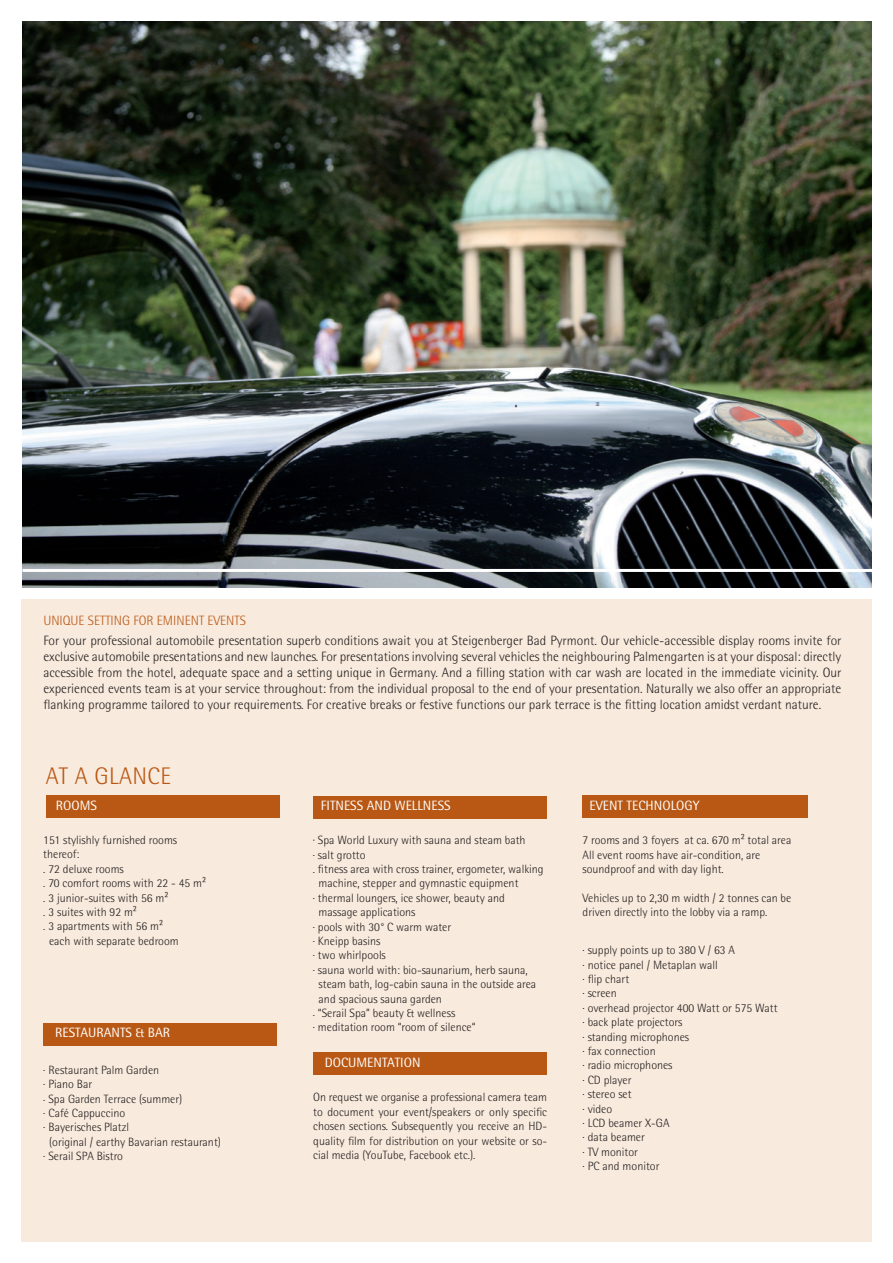
<style>
.page{position:relative;width:893px;height:1263px;background:#fff}
.page>*{position:absolute;margin:0;border:0;box-sizing:border-box;transform-origin:0 0}
.t1{font:300 24px "Rotis Semi Sans W1 G";letter-spacing:.02em;color:#b95814}
.t2{font:300 13.5px/16.2px "Rotis Semi Sans W1 G";color:#231f20;text-align:justify}
.t3{font:13.5px "Rotis Semi Sans W1 G";color:#fff}
.t4{font:300 13.5px "Rotis Semi Sans W1 G";color:#b95814}
.t5{font:300 12px/14.4px "Rotis Semi Sans W1 G";color:#231f20}
</style>
<div class="page">
<div style="left:21px;top:599px;width:851px;height:643px;background:#f8eadc"></div>
<div style="left:583px;top:795px;width:225px;height:23px;background:#b95814"></div>
<div style="left:46px;top:795px;width:234px;height:23px;background:#b95814"></div>
<div style="left:43px;top:1023px;width:234px;height:23px;background:#b95814"></div>
<div style="left:313px;top:1051px;width:234px;height:23px;background:#b95814"></div>
<div style="left:313px;top:796px;width:234px;height:23px;background:#b95814"></div>
<img style="left:22px;top:21px;width:850px;height:567px">
<hr style="left:22px;top:569px;width:851px;height:3px;background:#fff">
<p class="t4" style="left:43px;top:613px;width:204px">UNIQUE SETTING FOR EMINENT EVENTS</p>
<p class="t2" style="left:43px;top:632px;width:800px">For your professional automobile presentation superb conditions await you at Steigenberger Bad Pyrmont. Our vehicle-accessible display rooms invite for exclusive automobile presentations and new launches. For presentations involving several vehicles the neighbouring Palmengarten is at your disposal: directly accessible from the hotel, adequate space and a setting unique in Germany. And a filling station with car wash are located in the immediate vicinity. Our experienced events team is at your service throughout: from the individual proposal to the end of your presentation. Naturally we also offer an appropriate flanking programme tailored to your requirements. For creative breaks or festive functions our park terrace is the fitting location amidst verdant nature.</p>
<h1 class="t1" style="left:46px;top:762px;width:127px">AT A GLANCE</h1>
<p class="t3" style="left:56px;top:798px;width:43px">ROOMS</p>
<p class="t3" style="left:590px;top:797px;width:111px">EVENT TECHNOLOGY</p>
<p class="t3" style="left:321px;top:798px;width:132px">FITNESS AND WELLNESS</p>
<p class="t5" style="left:43px;top:833px;width:135px">151 stylishly furnished rooms</p>
<p class="t5" style="left:43px;top:847px;width:38px">thereof:</p>
<p class="t5" style="left:43px;top:862px;width:82px">. 72 deluxe rooms</p>
<p class="t5" style="left:43px;top:876px;width:164px">. 70 comfort rooms with 22 - 45 m²</p>
<p class="t5" style="left:43px;top:890px;width:127px">. 3 junior-suites with 56 m²</p>
<p class="t5" style="left:43px;top:905px;width:95px">. 3 suites with 92 m²</p>
<p class="t5" style="left:43px;top:919px;width:121px">. 3 apartments with 56 m²</p>
<p class="t5" style="left:49px;top:934px;width:131px">each with separate bedroom</p>
<p class="t3" style="left:55px;top:1025px;width:116px">RESTAURANTS &amp; BAR</p>
<p class="t5" style="left:43px;top:1063px;width:117px">. Restaurant Palm Garden</p>
<p class="t5" style="left:43px;top:1077px;width:50px">. Piano Bar</p>
<p class="t5" style="left:43px;top:1091px;width:141px">. Spa Garden Terrace (summer)</p>
<p class="t5" style="left:43px;top:1106px;width:83px">. Café Cappuccino</p>
<p class="t5" style="left:43px;top:1120px;width:87px">. Bayerisches Platzl</p>
<p class="t5" style="left:49px;top:1135px;width:173px">(original / earthy Bavarian restaurant)</p>
<p class="t5" style="left:43px;top:1149px;width:81px">. Serail SPA Bistro</p>
<p class="t5" style="left:313px;top:833px;width:214px">· Spa World Luxury with sauna and steam bath</p>
<p class="t5" style="left:313px;top:847px;width:54px">. salt grotto</p>
<p class="t5" style="left:313px;top:862px;width:232px">. fitness area with cross trainer, ergometer, walking</p>
<p class="t5" style="left:319px;top:876px;width:201px">machine, stepper and gymnastic equipment</p>
<p class="t5" style="left:313px;top:891px;width:193px">. thermal loungers, ice shower, beauty and</p>
<p class="t5" style="left:319px;top:905px;width:98px">massage applications</p>
<p class="t5" style="left:313px;top:919px;width:140px">. pools with 30° C warm water</p>
<p class="t5" style="left:313px;top:934px;width:69px">. Kneipp basins</p>
<p class="t5" style="left:313px;top:948px;width:75px">. two whirlpools</p>
<p class="t5" style="left:313px;top:963px;width:216px">. sauna world with: bio-saunarium, herb sauna,</p>
<p class="t5" style="left:319px;top:977px;width:219px">steam bath, log-cabin sauna in the outside area</p>
<p class="t5" style="left:319px;top:991px;width:125px">and spacious sauna garden</p>
<p class="t5" style="left:313px;top:1006px;width:144px">. “Serail Spa” beauty &amp; wellness</p>
<p class="t5" style="left:313px;top:1020px;width:164px">. meditation room “room of silence“</p>
<p class="t3" style="left:325px;top:1054px;width:97px">DOCUMENTATION</p>
<p class="t5" style="left:313px;top:1090px;width:235px;text-align:justify">On request we organise a professional camera team to document your event/speakers or only specific chosen sections. Subsequently you receive an HD&shy;quality film for distribution on your website or so&shy;cial media (YouTube, Facebook etc.).</p>
<p class="t5" style="left:583px;top:833px;width:210px">7 rooms and 3 foyers at ca. 670 m² total area<br>All event rooms have air-condition, are soundproof and with day light.</p>
<p class="t5" style="left:583px;top:891px;width:210px">Vehicles up to 2,30 m width / 2 tonnes can be driven directly into the lobby via a ramp.</p>
<p class="t5" style="left:583px;top:943px;width:196px">. supply points up to 380 V / 63 A<br>. notice panel / Metaplan wall<br>. flip chart<br>. screen<br>. overhead projector 400 Watt or 575 Watt . back plate projectors<br>. standing microphones<br>. fax connection<br>. radio microphones<br>. CD player<br>. stereo set<br>. video<br>. LCD beamer X-GA<br>. data beamer<br>. TV monitor<br>. PC and monitor</p>
</div>
